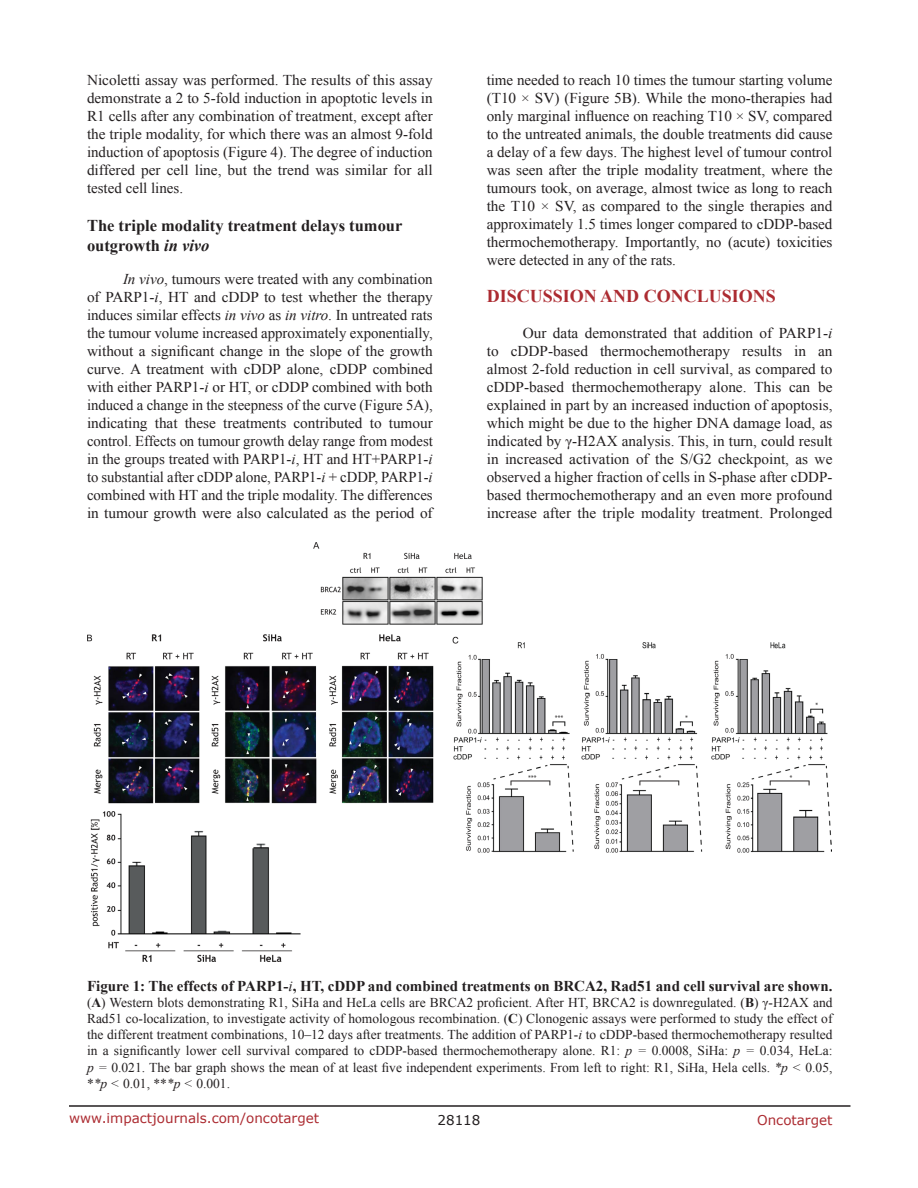
<style>
.page{position:relative;width:918px;height:1188px;background:#fff}
.page>*{position:absolute;margin:0;border:0;box-sizing:border-box;transform-origin:0 0}
.Heading{font:700 18px "Times New Roman";color:#ac2b31}
.SubHeading_middle{font:700 16.5px/19.8px "Times New Roman";color:#231f20}
.BodyText{font:15px/18px "Times New Roman";color:#231f20;text-align:justify}
.FigureText{font:700 15px "Times New Roman";color:#231f20}
.FigureText-2{font:13.5px/16.2px "Times New Roman";color:#231f20;text-align:justify}
.t1{font:13.5px "Verdana";color:#ac2b31}
.t2{font:13.5px "Verdana";color:#231f20}
.s1{font-style:italic}
.s2{font-weight:400;font-style:italic}
.s3{font-weight:700}
</style>
<div class="page">
<hr style="left:69px;top:1105px;width:781px;height:2px;background:#231f20">
<img style="left:88px;top:543px;width:744px;height:418px">
<p class="BodyText" style="left:87px;top:71px;width:347px">Nicoletti assay was performed. The results of this assay demonstrate a 2 to 5-fold induction in apoptotic levels in R1 cells after any combination of treatment, except after the triple modality, for which there was an almost 9-fold induction of apoptosis (Figure 4). The degree of induction differed per cell line, but the trend was similar for all tested cell lines.</p>
<p class="SubHeading_middle" style="left:87px;top:215px;width:317px">The triple modality treatment delays tumour outgrowth <span class="s1">in vivo</span></p>
<p class="BodyText" style="left:87px;top:270px;width:347px;text-indent:36px"><span class="s1">In vivo</span>, tumours were treated with any combination of PARP1-<span class="s1">i</span>, HT and cDDP to test whether the therapy induces similar effects <span class="s1">in vivo</span> as <span class="s1">in vitro</span>. In untreated rats the tumour volume increased approximately exponentially, without a significant change in the slope of the growth curve. A treatment with cDDP alone, cDDP combined with either PARP1-<span class="s1">i</span> or HT, or cDDP combined with both induced a change in the steepness of the curve (Figure 5A), indicating that these treatments contributed to tumour control. Effects on tumour growth delay range from modest in the groups treated with PARP1-<span class="s1">i</span>, HT and HT+PARP1-<span class="s1">i </span>to substantial after cDDP alone, PARP1-<span class="s1">i</span> + cDDP, PARP1-<span class="s1">i </span>combined with HT and the triple modality. The differences in tumour growth were also calculated as the period of</p>
<p class="BodyText" style="left:487px;top:71px;width:347px">time needed to reach 10 times the tumour starting volume (T10 × SV) (Figure 5B). While the mono-therapies had only marginal influence on reaching T10 × SV, compared to the untreated animals, the double treatments did cause a delay of a few days. The highest level of tumour control was seen after the triple modality treatment, where the tumours took, on average, almost twice as long to reach the T10 × SV, as compared to the single therapies and approximately 1.5 times longer compared to cDDP-based thermochemotherapy. Importantly, no (acute) toxicities were detected in any of the rats.</p>
<p class="Heading" style="left:487px;top:284px;width:291px">DISCUSSION AND CONCLUSIONS</p>
<p class="BodyText" style="left:487px;top:324px;width:347px;text-indent:36px">Our data demonstrated that addition of PARP1-<span class="s1">i </span>to cDDP-based thermochemotherapy results in an almost 2-fold reduction in cell survival, as compared to cDDP-based thermochemotherapy alone. This can be explained in part by an increased induction of apoptosis, which might be due to the higher DNA damage load, as indicated by γ-H2AX analysis. This, in turn, could result in increased activation of the S/G2 checkpoint, as we observed a higher fraction of cells in S-phase after cDDP&shy;based thermochemotherapy and an even more profound increase after the triple modality treatment. Prolonged</p>
<p class="FigureText" style="left:87px;top:975px;width:747px">Figure 1: The effects of PARP1-<span class="s2">i</span>, HT, cDDP and combined treatments on BRCA2, Rad51 and cell survival are shown.</p>
<p class="FigureText-2" style="left:87px;top:994px;width:747px">(<span class="s3">A</span>) Western blots demonstrating R1, SiHa and HeLa cells are BRCA2 proficient. After HT, BRCA2 is downregulated. (<span class="s3">B</span>) γ-H2AX and Rad51 co-localization, to investigate activity of homologous recombination. (<span class="s3">C</span>) Clonogenic assays were performed to study the effect of the different treatment combinations, 10–12 days after treatments. The addition of PARP1-<span class="s1">i</span> to cDDP-based thermochemotherapy resulted in a significantly lower cell survival compared to cDDP-based thermochemotherapy alone. R1: <span class="s1">p =</span> 0.0008, SiHa: <span class="s1">p =</span> 0.034, HeLa: <span class="s1">p =</span> 0.021. The bar graph shows the mean of at least five independent experiments. From left to right: R1, SiHa, Hela cells. <span class="s1">*p &lt;</span> 0.05, *<span class="s1">*p &lt;</span> 0.01, **<span class="s1">*p &lt;</span> 0.001.</p>
<p class="t1" style="left:69px;top:1109px;width:252px">www.impactjournals.com/oncotarget</p>
<p class="t2" style="left:438px;top:1111px;width:44px">28118</p>
<p class="t1" style="left:757px;top:1111px;width:77px">Oncotarget</p>
</div>
